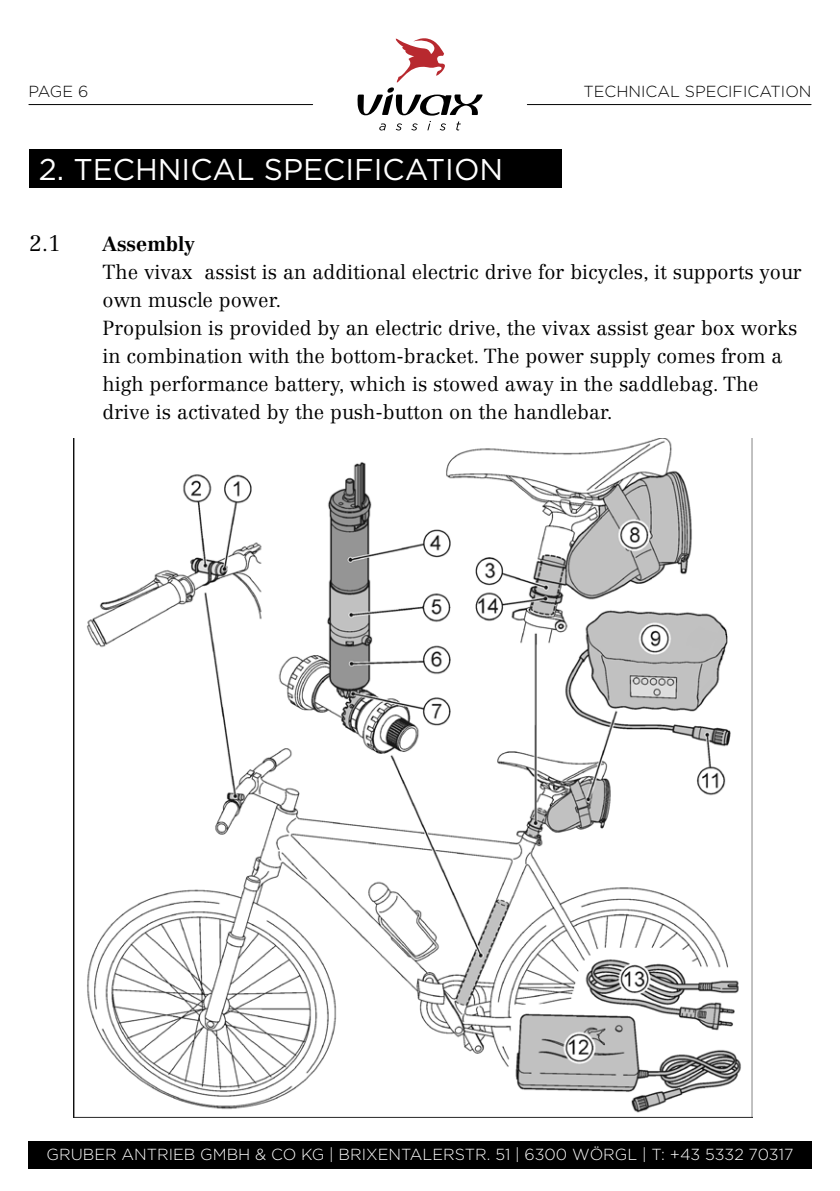
<style>
.page{position:relative;width:840px;height:1191px;background:#fff}
.page>*{position:absolute;margin:0;border:0;box-sizing:border-box;transform-origin:0 0}
.t1{font:30px "Gotham";color:#fff}
.t2{font:300 22px "Centennial LT Std";color:#000}
.t3{font:300 20px/28px "Centennial LT Std";color:#000}
.t4{font:700 20px "Centennial LT Std";color:#000}
.t5{font:300 16px "Gotham";color:#fff}
.t6{font:300 16px "Gotham";color:#000}
</style>
<div class="page">
<svg style="left:357px;top:38px;width:125px;height:92px"></svg>
<div style="left:28px;top:1140px;width:783px;height:28px;background:#000"></div>
<hr style="left:29px;top:104px;width:283px;height:1px;background:#000">
<hr style="left:527px;top:104px;width:283px;height:1px;background:#000">
<div style="left:29px;top:150px;width:532px;height:38px;background:#000"></div>
<img style="left:74px;top:438px;width:677px;height:679px">
<p class="t6" style="left:28px;top:82px;width:61px">PAGE 6</p>
<h1 class="t1" style="left:39px;top:153px;width:465px">2. TECHNICAL SPECIFICATION</h1>
<p class="t6" style="left:583px;top:82px;width:229px">TECHNICAL SPECIFICATION</p>
<p class="t2" style="left:29px;top:230px;width:34px">2.1</p>
<p class="t4" style="left:102px;top:231px;width:94px">Assembly</p>
<p class="t3" style="left:102px;top:258px;width:700px">The vivax assist is an additional electric drive for bicycles, it supports your own muscle power.<br>Propulsion is provided by an electric drive, the vivax assist gear box works in combination with the bottom-bracket. The power supply comes from a high performance battery, which is stowed away in the saddlebag. The drive is activated by the push-button on the handlebar.</p>
<p class="t5" style="left:46px;top:1146px;width:748px">GRUBER ANTRIEB GMBH &amp; CO KG | BRIXENTALERSTR. 51 | 6300 WÖRG L | T: +43 5332 70317</p>
</div>
